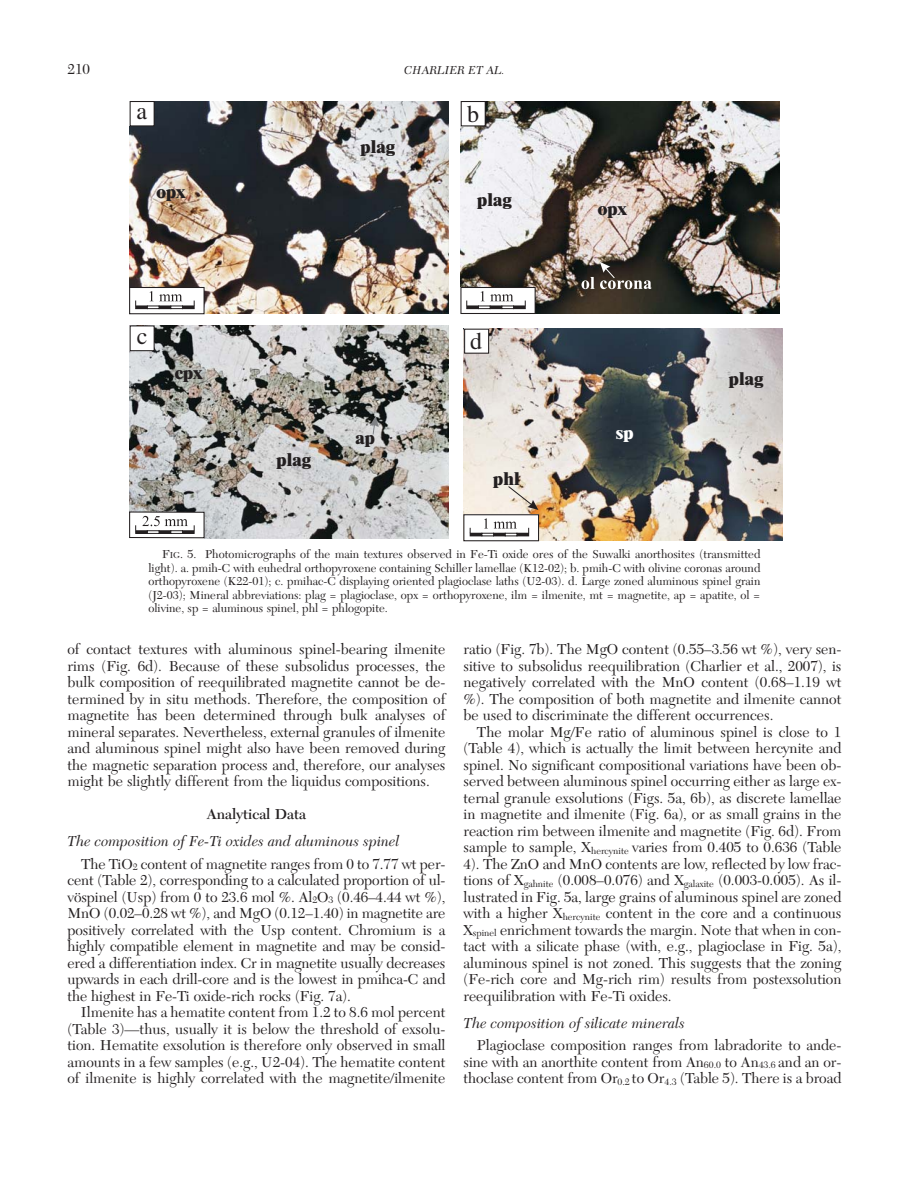
<style>
.page{position:relative;width:918px;height:1188px;background:#fff}
.page>*{position:absolute;margin:0;border:0;box-sizing:border-box;transform-origin:0 0}
.t1{font:24px "Times";color:#231f20}
.t2{font:800 18px "Times";color:#231f20}
.t3{font:800 18px "Times";color:#fff}
.t4{font:15px/16.5px "New Caledonia";color:#231f20;text-align:justify}
.t5{font:italic 15px "New Caledonia";color:#231f20}
.t6{font:600 15px "New Caledonia";color:#231f20}
.t7{font:12px/13.5px "New Caledonia";color:#231f20;text-align:justify}
.t8{font:italic 12px "New Caledonia";color:#231f20}
.s1{font-size:9px}
.s2{font-style:italic}
</style>
<div class="page">
<img style="left:129px;top:326px;width:319px;height:213px">
<img style="left:460px;top:101px;width:319px;height:213px">
<div style="left:460px;top:287px;width:75px;height:27px;background:#fff"></div>
<div style="left:460px;top:287px;width:76px;height:27px;border:1px solid #231f20"></div>
<div style="left:129px;top:512px;width:75px;height:27px;background:#fff"></div>
<div style="left:129px;top:511px;width:76px;height:27px;border:1px solid #231f20"></div>
<div style="left:159px;top:530px;width:12px;height:4px;border:1px solid #231f20"></div>
<div style="left:135px;top:530px;width:13px;height:4px;border:1px solid #231f20"></div>
<div style="left:182px;top:530px;width:13px;height:4px;border:1px solid #231f20"></div>
<div style="left:147px;top:530px;width:12px;height:4px;border:1px solid #231f20"></div>
<div style="left:170px;top:530px;width:13px;height:4px;border:1px solid #231f20"></div>
<svg style="left:466px;top:291px;width:60px;height:18px"></svg>
<svg style="left:135px;top:516px;width:60px;height:17px"></svg>
<div style="left:129px;top:326px;width:25px;height:25px;background:#fff"></div>
<div style="left:130px;top:325px;width:25px;height:26px;border:1px solid #231f20"></div>
<svg style="left:582px;top:262px;width:70px;height:27px"></svg>
<svg style="left:370px;top:416px;width:9px;height:19px"></svg>
<img style="left:129px;top:101px;width:319px;height:213px">
<div style="left:129px;top:287px;width:75px;height:27px;background:#fff"></div>
<div style="left:129px;top:287px;width:76px;height:27px;border:1px solid #231f20"></div>
<svg style="left:135px;top:291px;width:60px;height:18px"></svg>
<div style="left:460px;top:101px;width:25px;height:25px;background:#fff"></div>
<div style="left:461px;top:101px;width:25px;height:25px;border:1px solid #231f20"></div>
<img style="left:464px;top:328px;width:319px;height:213px">
<div style="left:464px;top:515px;width:75px;height:26px;background:#fff"></div>
<div style="left:463px;top:514px;width:76px;height:27px;border:1px solid #231f20"></div>
<svg style="left:470px;top:518px;width:59px;height:18px"></svg>
<svg style="left:508px;top:486px;width:30px;height:24px"></svg>
<div style="left:129px;top:101px;width:25px;height:25px;background:#fff"></div>
<div style="left:130px;top:101px;width:25px;height:25px;border:1px solid #231f20"></div>
<div style="left:464px;top:328px;width:25px;height:25px;background:#fff"></div>
<div style="left:464px;top:329px;width:25px;height:25px;border:1px solid #231f20"></div>
<p class="t4" style="left:68px;top:63px;width:24px">210</p>
<p class="t8" style="left:404px;top:65px;width:102px">CHARLIER ET AL.</p>
<h1 class="t1" style="left:136px;top:102px;width:12px">a</h1>
<p class="t2" style="left:157px;top:185px;width:30px">opx</p>
<h1 class="t1" style="left:137px;top:327px;width:12px">c</h1>
<p class="t2" style="left:175px;top:366px;width:29px">cpx</p>
<p class="t2" style="left:361px;top:140px;width:36px">plag</p>
<h1 class="t1" style="left:467px;top:105px;width:13px">b</h1>
<p class="t2" style="left:477px;top:193px;width:36px">plag</p>
<p class="t2" style="left:598px;top:202px;width:30px">opx</p>
<p class="t2" style="left:277px;top:454px;width:36px">plag</p>
<h1 class="t1" style="left:470px;top:332px;width:13px">d</h1>
<p class="t2" style="left:355px;top:431px;width:21px">ap</p>
<p class="t3" style="left:616px;top:426px;width:20px">sp</p>
<p class="t2" style="left:493px;top:472px;width:28px">phl</p>
<p class="t2" style="left:729px;top:372px;width:36px">plag</p>
<p class="t7" style="left:149px;top:549px;width:614px;text-indent:13px">F<span class="s1">IG</span>. 5. Photomicrographs of the main textures observed in Fe-Ti oxide ores of the Suwalki anorthosites (transmitted light). a. pmih-C with euhedral orthopyroxene containing Schiller lamellae (K12-02); b. pmih-C with olivine coronas around orthopyroxene (K22-01); c. pmihac-C displaying oriented plagioclase laths (U2-03). d. Large zoned aluminous spinel grain (J2-03); Mineral abbreviations: plag = plagioclase, opx = orthopyroxene, ilm = ilmenite, mt = magnetite, ap = apatite, ol = olivine, sp = aluminous spinel, phl = phlogopite.</p>
<p class="t4" style="left:68px;top:643px;width:380px">of contact textures with aluminous spinel-bearing ilmenite rims (Fig. 6d). Because of these subsolidus processes, the bulk composition of reequilibrated magnetite cannot be de&shy;termined by in situ methods. Therefore, the composition of magnetite has been determined through bulk analyses of mineral separates. Nevertheless, external granules of ilmenite and aluminous spinel might also have been removed during the magnetic separation process and, therefore, our analyses might be slightly different from the liquidus compositions.</p>
<p class="t6" style="left:207px;top:808px;width:101px">Analytical Data</p>
<p class="t4" style="left:81px;top:832px;width:366px;line-height:22.5px;text-indent:-14px"><span class="s2">The composition of Fe-Ti oxides and aluminous spinel<br></span>The TiO<sub>2</sub> content of magnetite ranges from 0 to 7.77 wt per-</p>
<p class="t4" style="left:67px;top:874px;width:380px">cent (Table 2), corresponding to a calculated proportion of ul&shy;vöspinel (Usp) from 0 to 23.6 mol %. Al<sub>2</sub>O<sub>3</sub> (0.46–4.44 wt %), MnO (0.02–0.28 wt %), and MgO (0.12–1.40) in magnetite are positively correlated with the Usp content. Chromium is a highly compatible element in magnetite and may be consid&shy;ered a differentiation index. Cr in magnetite usually decreases upwards in each drill-core and is the lowest in pmihca-C and the highest in Fe-Ti oxide-rich rocks (Fig. 7a).</p>
<p class="t4" style="left:67px;top:1006px;width:380px;text-indent:14px">Ilmenite has a hematite content from 1.2 to 8.6 mol percent (Table 3)—thus, usually it is below the threshold of exsolu&shy;tion. Hematite exsolution is therefore only observed in small amounts in a few samples (e.g., U2-04). The hematite content of ilmenite is highly correlated with the magnetite/ilmenite</p>
<p class="t4" style="left:463px;top:643px;width:380px">ratio (Fig. 7b). The MgO content (0.55–3.56 wt %), very sen&shy;sitive to subsolidus reequilibration (Charlier et al., 2007), is negatively correlated with the MnO content (0.68–1.19 wt %). The composition of both magnetite and ilmenite cannot be used to discriminate the different occurrences.</p>
<p class="t4" style="left:463px;top:725px;width:380px;text-indent:14px">The molar Mg/Fe ratio of aluminous spinel is close to 1 (Table 4), which is actually the limit between hercynite and spinel. No significant compositional variations have been ob&shy;served between aluminous spinel occurring either as large ex&shy;ternal granule exsolutions (Figs. 5a, 6b), as discrete lamellae in magnetite and ilmenite (Fig. 6a), or as small grains in the reaction rim between ilmenite and magnetite (Fig. 6d). From sample to sample, X<sub>hercynite</sub> varies from 0.405 to 0.636 (Table 4). The ZnO and MnO contents are low, reflected by low frac&shy;tions of X<sub>gahnite</sub> (0.008–0.076) and X<sub>galaxite</sub> (0.003-0.005). As il&shy;lustrated in Fig. 5a, large grains of aluminous spinel are zoned with a higher X<sub>hercynite</sub> content in the core and a continuous X<sub>spinel</sub> enrichment towards the margin. Note that when in con&shy;tact with a silicate phase (with, e.g., plagioclase in Fig. 5a), aluminous spinel is not zoned. This suggests that the zoning (Fe-rich core and Mg-rich rim) results from postexsolution reequilibration with Fe-Ti oxides.</p>
<p class="t5" style="left:463px;top:1017px;width:223px">The composition of silicate minerals</p>
<p class="t4" style="left:463px;top:1039px;width:380px;text-indent:14px">Plagioclase composition ranges from labradorite to ande&shy;sine with an anorthite content from An<sub>60.0</sub> to An<sub>43.6</sub> and an or&shy;thoclase content from Or<sub>0.2</sub> to Or<sub>4.3</sub> (Table 5). There is a broad</p>
</div>
